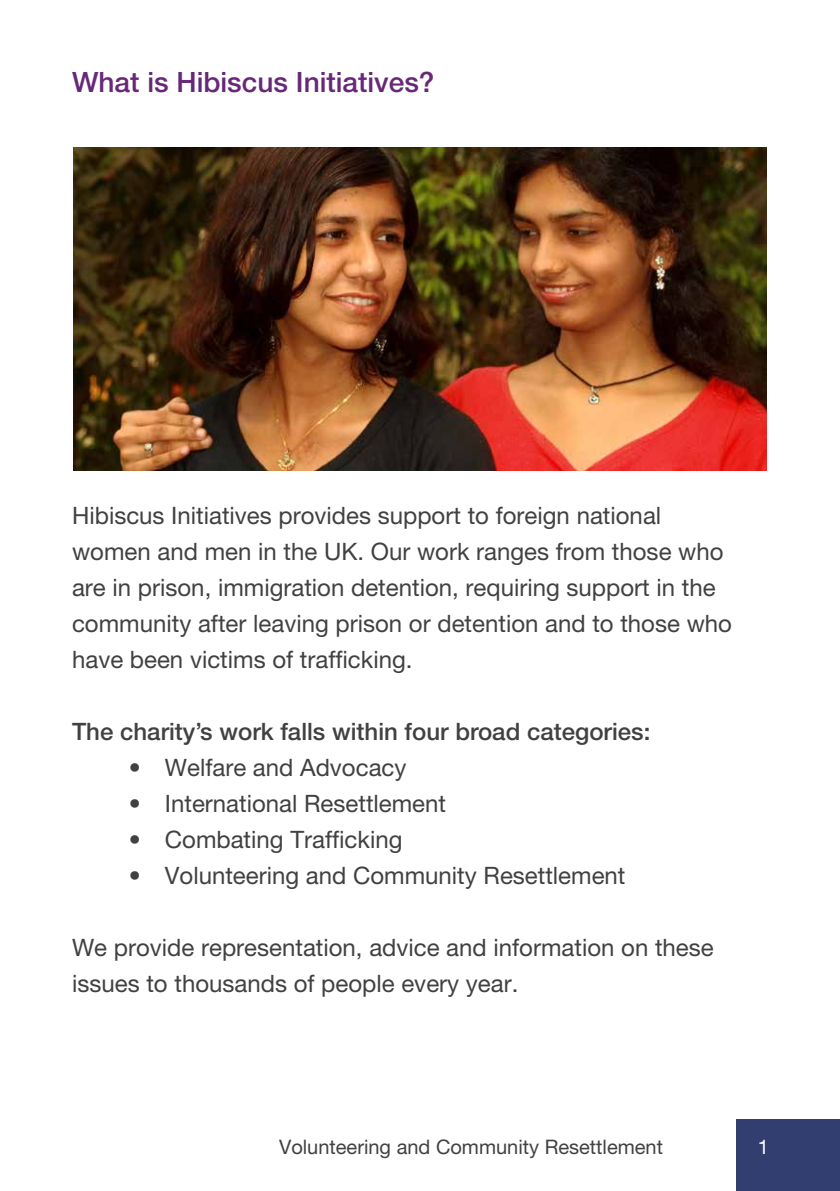
<style>
.page{position:relative;width:840px;height:1191px;background:#fff}
.page>*{position:absolute;margin:0;border:0;box-sizing:border-box;transform-origin:0 0}
.t1{font:500 28px "Helvetica Neue LT Pro";color:#672878}
.t2{font:24px/36px "Helvetica Neue LT Pro";color:#414042}
.t3{font:500 24px "Helvetica Neue LT Pro";color:#414042}
.t4{font:20px "Helvetica Neue LT Pro";color:#414042}
.t5{font:20px "Helvetica Neue LT Pro";color:#fff}
</style>
<div class="page">
<div style="left:735px;top:1120px;width:104px;height:71px;background:#323e70"></div>
<img style="left:73px;top:147px;width:693px;height:324px">
<p class="t1" style="left:72px;top:65px;width:364px">What is Hibiscus Initiatives?</p>
<p class="t2" style="left:72px;top:497px;width:661px">Hibiscus Initiatives provides support to foreign national women and men in the UK. Our work ranges from those who are in prison, immigration detention, requiring support in the community after leaving prison or detention and to those who have been victims of trafficking.</p>
<p class="t3" style="left:72px;top:717px;width:579px">The charity’s work falls within four broad categories:</p>
<p class="t2" style="left:129px;top:749px;width:279px">• Welfare and Advocacy</p>
<p class="t2" style="left:129px;top:785px;width:318px">• International Resettlement</p>
<p class="t2" style="left:129px;top:821px;width:275px">• Combating Trafficking</p>
<p class="t2" style="left:129px;top:857px;width:498px">• Volunteering and Community Resettlement</p>
<p class="t2" style="left:72px;top:929px;width:643px">We provide representation, advice and information on these issues to thousands of people every year.</p>
<p class="t4" style="left:279px;top:1135px;width:385px">Volunteering and Community Resettlement</p>
<p class="t5" style="left:757px;top:1135px;width:13px">1</p>
</div>
